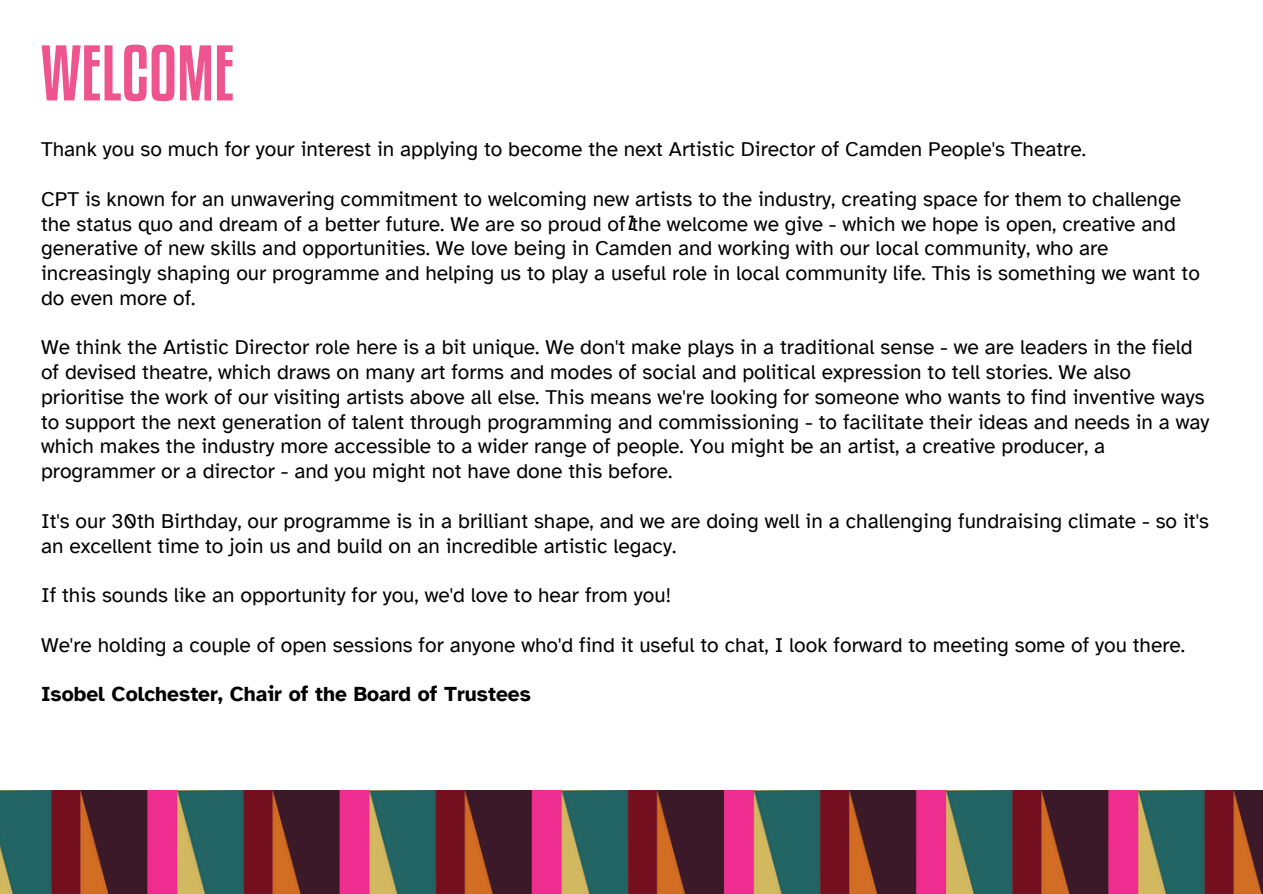
<style>
.page{position:relative;width:1263px;height:894px;background:#fff}
.page>*{position:absolute;margin:0;border:0;box-sizing:border-box;transform-origin:0 0}
.t1{font:69.75px "Kenyan Coffee Rg";color:#ee558e}
.t2{font:21px/24.8px "Atkinson Hyperlegible";color:#000}
.t3{font:700 21px "Atkinson Hyperlegible";color:#000}
.t4{font:18px "Kenyan Coffee Rg";color:#000}
</style>
<div class="page">
<img style="left:0;top:790px;width:1263px;height:103px">
<p class="t1" style="left:41px;top:31px;width:195px">WELCOME</p>
<p class="t2" style="left:41px;top:137px;width:1046px">Thank you so much for your interest in applying to become the next Artistic Director of Camden People's Theatre.</p>
<p class="t2" style="left:41px;top:186px;width:1160px">CPT is known for an unwavering commitment to welcoming new artists to the industry, creating space for them to challenge the status quo and dream of a better future. We are so proud of the welcome we give - which we hope is open, creative and generative of new skills and opportunities. We love being in Camden and working with our local community, who are increasingly shaping our programme and helping us to play a useful role in local community life. This is something we want to do even more of.</p>
<p class="t2" style="left:41px;top:335px;width:1170px">We think the Artistic Director role here is a bit unique. We don't make plays in a traditional sense - we are leaders in the field of devised theatre, which draws on many art forms and modes of social and political expression to tell stories. We also prioritise the work of our visiting artists above all else. This means we're looking for someone who wants to find inventive ways to support the next generation of talent through programming and commissioning - to facilitate their ideas and needs in a way which makes the industry more accessible to a wider range of people. You might be an artist, a creative producer, a programmer or a director - and you might not have done this before.</p>
<p class="t2" style="left:41px;top:508px;width:1169px">It's our 30th Birthday, our programme is in a brilliant shape, and we are doing well in a challenging fundraising climate - so it's an excellent time to join us and build on an incredible artistic legacy.</p>
<p class="t2" style="left:41px;top:582px;width:632px">If this sounds like an opportunity for you, we'd love to hear from you!</p>
<p class="t2" style="left:41px;top:632px;width:1145px">We're holding a couple of open sessions for anyone who'd find it useful to chat, I look forward to meeting some of you there.</p>
<h2 class="t3" style="left:41px;top:681px;width:491px">Isobel Colchester, Chair of the Board of Trustees</h2>
<p class="t4" style="left:629px;top:211px;width:7px">Z</p>
</div>
